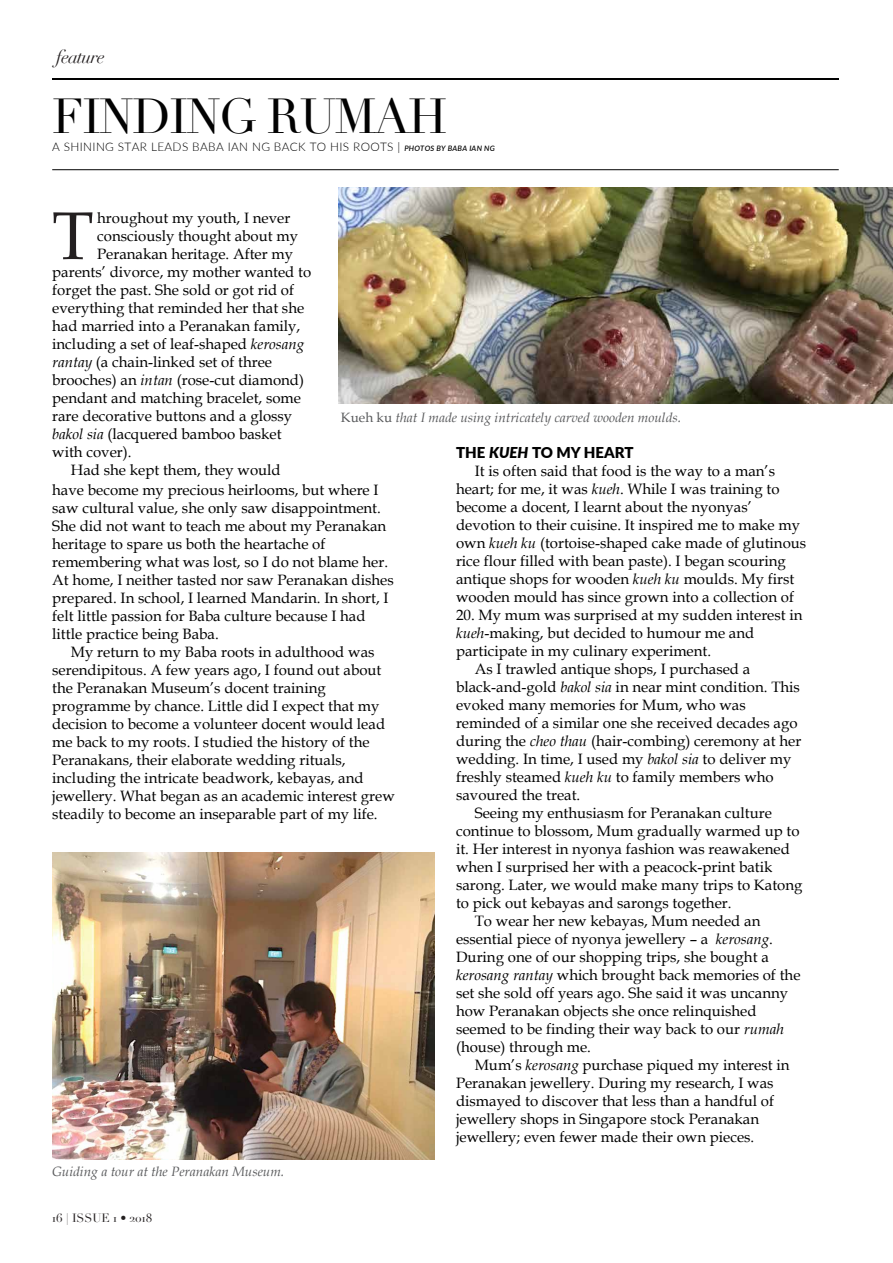
<style>
.page{position:relative;width:893px;height:1263px;background:#fff}
.page>*{position:absolute;margin:0;border:0;box-sizing:border-box;transform-origin:0 0}
.t1{font:67.5px "Book Antiqua";color:#231f20}
.t2{font:48px "Didot";letter-spacing:-.04em;color:#020202}
.t3{font:italic 18px "Didot";letter-spacing:-.04em;color:#231f20}
.t4{font:15px/18px "Book Antiqua";color:#010101}
.t5{font:900 15px "Lato";color:#010101}
.t6{font:italic 13.5px "Book Antiqua";color:#58595b}
.t7{font:300 11.85px "Lato";letter-spacing:.03em;color:#020202}
.t8{font:11.85px "Didot";color:#231f20}
.s1{font-weight:600;font-style:italic;font-size:7.5px}
.s2{font-style:italic}
.s3{font-style:normal}
</style>
<div class="page">
<img style="left:339px;top:187px;width:554px;height:216px">
<img style="left:52px;top:853px;width:383px;height:306px">
<hr style="left:52px;top:78px;width:787px;height:2px;background:#020202">
<hr style="left:52px;top:169px;width:787px;height:1px;background:#020202">
<p class="t3" style="left:56px;top:46px;width:50px">feature</p>
<h2 class="t2" style="left:52px;top:87px;width:396px">FINDING RUMAH</h2>
<p class="t7" style="left:52px;top:139px;width:444px">A SHINING STAR LEADS BABA IAN NG BACK TO HIS ROOTS | <span class="s1">PHOTOS BY BABA IAN NG</span></p>
<p class="t4" style="left:97px;top:209px;width:195px">hroughout my youth, I never</p>
<p class="t4" style="left:97px;top:227px;width:202px">consciously thought about my</p>
<p class="t4" style="left:97px;top:245px;width:197px">Peranakan heritage. After my</p>
<p class="t4" style="left:52px;top:263px;width:261px">parents’ divorce, my mother wanted to</p>
<p class="t4" style="left:52px;top:281px;width:243px">forget the past. She sold or got rid of</p>
<p class="t4" style="left:52px;top:299px;width:254px">everything that reminded her that she</p>
<p class="t4" style="left:52px;top:317px;width:250px">had married into a Peranakan family,</p>
<p class="t4" style="left:52px;top:335px;width:253px">including a set of leaf-shaped <span class="s2">kerosang</span></p>
<p class="t4" style="left:52px;top:353px;width:221px"><span class="s2">rantay</span> (a chain-linked set of three</p>
<p class="t4" style="left:52px;top:371px;width:253px">brooches) an <span class="s2">intan</span> (rose-cut diamond)</p>
<p class="t4" style="left:52px;top:389px;width:250px">pendant and matching bracelet, some</p>
<p class="t4" style="left:52px;top:407px;width:242px">rare decorative buttons and a glossy</p>
<p class="t4" style="left:52px;top:425px;width:231px"><span class="s2">bakol sia</span> (lacquered bamboo basket</p>
<p class="t4" style="left:52px;top:443px;width:81px">with cover).</p>
<p class="t4" style="left:71px;top:461px;width:211px">Had she kept them, they would</p>
<h1 class="t1" style="left:52px;top:189px;width:43px">T</h1>
<p class="t6" style="left:341px;top:408px;width:342px"><span class="s3">Kueh ku</span> that I made using intricately carved wooden moulds.</p>
<p class="t5" style="left:456px;top:441px;width:179px">THE <span class="s2">KUEH</span> TO MY HEART</p>
<p class="t4" style="left:456px;top:462px;width:352px;text-indent:19px">It is often said that food is the way to a man’s heart; for me, it was <span class="s2">kueh</span>. While I was training to become a docent, I learnt about the nyonyas’ devotion to their cuisine. It inspired me to make my own <span class="s2">kueh ku</span> (tortoise-shaped cake made of glutinous rice flour filled with bean paste). I began scouring antique shops for wooden <span class="s2">kueh ku</span> moulds. My first wooden mould has since grown into a collection of</p>
<p class="t4" style="left:456px;top:606px;width:348px">20. My mum was surprised at my sudden interest in</p>
<p class="t4" style="left:456px;top:624px;width:300px"><span class="s2">kueh</span>-making, but decided to humour me and</p>
<p class="t4" style="left:456px;top:642px;width:257px">participate in my culinary experiment.</p>
<p class="t4" style="left:475px;top:660px;width:277px">As I trawled antique shops, I purchased a</p>
<p class="t4" style="left:456px;top:678px;width:345px">black-and-gold <span class="s2">bakol sia</span> in near mint condition. This</p>
<p class="t4" style="left:456px;top:696px;width:291px">evoked many memories for Mum, who was</p>
<p class="t4" style="left:456px;top:714px;width:343px">reminded of a similar one she received decades ago</p>
<p class="t4" style="left:456px;top:732px;width:347px">during the <span class="s2">cheo thau</span> (hair-combing) ceremony at her</p>
<p class="t4" style="left:456px;top:750px;width:337px">wedding. In time, I used my <span class="s2">bakol sia</span> to deliver my</p>
<p class="t4" style="left:456px;top:768px;width:319px">freshly steamed <span class="s2">kueh ku</span> to family members who</p>
<p class="t4" style="left:456px;top:786px;width:126px">savoured the treat.</p>
<p class="t4" style="left:475px;top:804px;width:299px">Seeing my enthusiasm for Peranakan culture</p>
<p class="t4" style="left:456px;top:822px;width:345px">continue to blossom, Mum gradually warmed up to</p>
<p class="t4" style="left:456px;top:840px;width:335px">it. Her interest in nyonya fashion was reawakened</p>
<p class="t4" style="left:456px;top:858px;width:318px">when I surprised her with a peacock-print batik</p>
<p class="t4" style="left:456px;top:876px;width:348px">sarong. Later, we would make many trips to Katong</p>
<p class="t4" style="left:456px;top:894px;width:277px">to pick out kebayas and sarongs together.</p>
<p class="t4" style="left:475px;top:912px;width:287px">To wear her new kebayas, Mum needed an</p>
<p class="t4" style="left:456px;top:930px;width:319px">essential piece of nyonya jewellery – a <span class="s2">kerosang</span>.</p>
<p class="t4" style="left:456px;top:948px;width:314px">During one of our shopping trips, she bought a</p>
<p class="t4" style="left:456px;top:966px;width:346px"><span class="s2">kerosang rantay</span> which brought back memories of the</p>
<p class="t4" style="left:456px;top:984px;width:334px">set she sold off years ago. She said it was uncanny</p>
<p class="t4" style="left:456px;top:1002px;width:302px">how Peranakan objects she once relinquished</p>
<p class="t4" style="left:456px;top:1020px;width:329px">seemed to be finding their way back to our <span class="s2">rumah</span></p>
<p class="t4" style="left:456px;top:1038px;width:137px">(house) through me.</p>
<p class="t4" style="left:475px;top:1056px;width:316px">Mum’s <span class="s2">kerosang</span> purchase piqued my interest in</p>
<p class="t4" style="left:456px;top:1074px;width:319px">Peranakan jewellery. During my research, I was</p>
<p class="t4" style="left:456px;top:1092px;width:320px">dismayed to discover that less than a handful of</p>
<p class="t4" style="left:456px;top:1110px;width:305px">jewellery shops in Singapore stock Peranakan</p>
<p class="t4" style="left:456px;top:1128px;width:300px">jewellery; even fewer made their own pieces.</p>
<p class="t4" style="left:52px;top:480px;width:343px">have become my precious heirlooms, but where I saw cultural value, she only saw disappointment.<br>She did not want to teach me about my Peranakan heritage to spare us both the heartache of remembering what was lost, so I do not blame her.<br>At home, I neither tasted nor saw Peranakan dishes prepared. In school, I learned Mandarin. In short, I felt little passion for Baba culture because I had little practice being Baba.</p>
<p class="t4" style="left:52px;top:642px;width:344px;text-indent:19px">My return to my Baba roots in adulthood was serendipitous. A few years ago, I found out about the Peranakan Museum’s docent training programme by chance. Little did I expect that my decision to become a volunteer docent would lead me back to my roots. I studied the history of the Peranakans, their elaborate wedding rituals, including the intricate beadwork, kebayas, and jewellery. What began as an academic interest grew steadily to become an inseparable part of my life.</p>
<p class="t6" style="left:52px;top:1162px;width:234px">Guiding a tour at the Peranakan Museum.</p>
<p class="t8" style="left:52px;top:1210px;width:102px">16 | ISSUE 1 • 2018</p>
</div>
